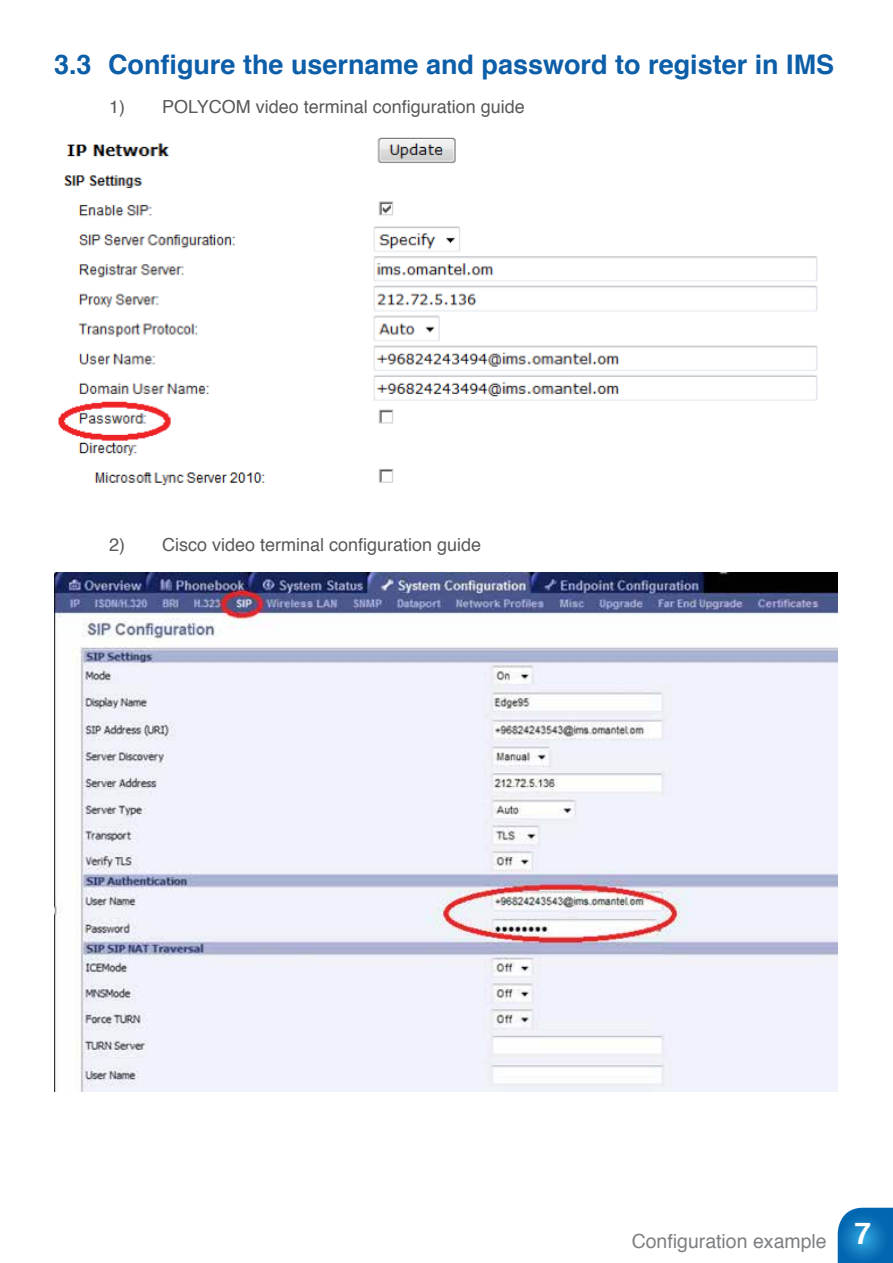
<style>
.page{position:relative;width:893px;height:1263px;background:#fff}
.page>*{position:absolute;margin:0;border:0;box-sizing:border-box;transform-origin:0 0}
.t1{font:700 30px "Helvetica";color:#fff}
.t2{font:700 27px "Helvetica";color:#0d5ea8}
.t3{font:19.5px "Helvetica";color:#7e8083}
.t4{font:18px "Helvetica";color:#58595b}
</style>
<div class="page">
<svg style="left:838px;top:1208px;width:55px;height:55px;background:#1579bc"></svg>
<img style="left:58px;top:137px;width:760px;height:349px">
<img style="left:54px;top:572px;width:783px;height:520px">
<h2 class="t2" style="left:54px;top:43px;width:39px">3.3</h2>
<h2 class="t2" style="left:108px;top:43px;width:728px">Configure the username and password to register in IMS</h2>
<p class="t4" style="left:109px;top:93px;width:18px">)1</p>
<p class="t4" style="left:162px;top:93px;width:364px">POLYCOM video terminal configuration guide</p>
<p class="t4" style="left:109px;top:531px;width:18px">)2</p>
<p class="t4" style="left:162px;top:531px;width:321px">Cisco video terminal configuration guide</p>
<p class="t3" style="left:632px;top:1226px;width:197px">Configuration example</p>
<h1 class="t1" style="left:854px;top:1209px;width:18px">7</h1>
</div>
